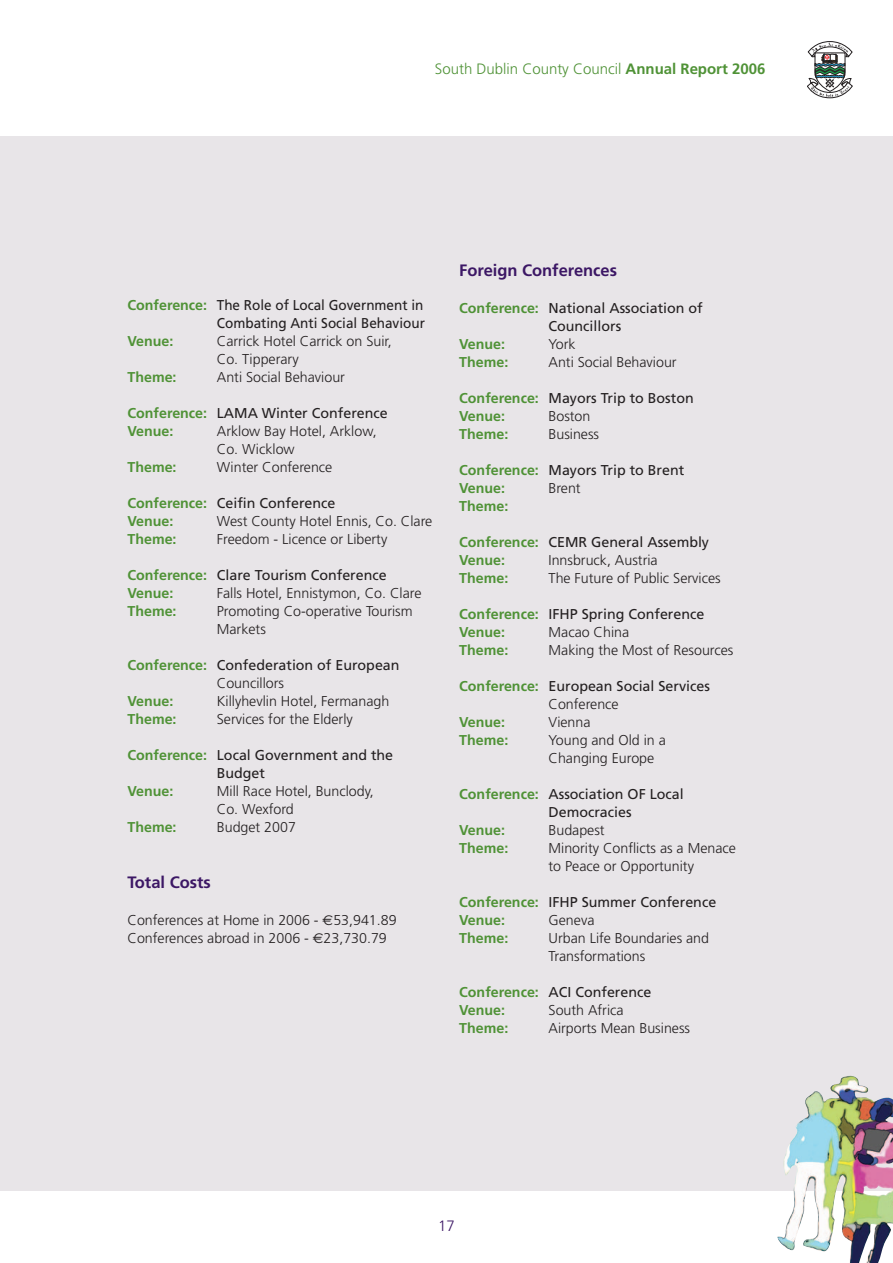
<style>
.page{position:relative;width:893px;height:1263px;background:#fff}
.page>*{position:absolute;margin:0;border:0;box-sizing:border-box;transform-origin:0 0}
.t1{font:700 16.5px "Frutiger";color:#3c1765}
.t2{font:300 15px "Frutiger";color:#4f9236}
.t3{font:300 15px "Frutiger";color:#3c1765}
.t4{font:300 14.25px/18px "Frutiger";color:#231f20}
.t5{font:14.25px/18px "Frutiger";color:#231f20}
.t6{font:700 14.25px/18px "Frutiger";color:#4f9236}
.t7{font:14.25px/18px "Frutiger";color:#231f20;text-align:right;scale:.95 1}
.s1{font-weight:700}
.s2{font-weight:700;color:#4f9236}
.s3{font-weight:400;color:#231f20}
.s4{font-weight:300}
.s5{font-family:"Euro Sans";font-weight:400}
</style>
<div class="page">
<div style="left:0;top:136px;width:893px;height:1055px;background:#e8e5e8"></div>
<img style="left:777px;top:1075px;width:116px;height:188px">
<svg style="left:807px;top:41px;width:46px;height:57px"></svg>
<p class="t2" style="left:435px;top:63px;width:332px">South Dublin County Council <span class="s1">Annual Report 2006</span></p>
<p class="t7" style="left:128px;top:297px;width:314px"><span class="s2">Conference:</span> The Role of Local Government in<br>Combating Anti Social Behaviour</p>
<p class="t6" style="left:128px;top:333px;width:47px">Venue:</p>
<p class="t4" style="left:217px;top:333px;width:177px">Carrick Hotel Carrick on Suir,<br>Co. Tipperary</p>
<p class="t6" style="left:128px;top:369px;width:51px">Theme:</p>
<p class="t4" style="left:217px;top:369px;width:130px">Anti Social Behaviour</p>
<p class="t5" style="left:128px;top:405px;width:262px"><span class="s2">Conference:</span> LAMA Winter Conference<br><span class="s2">Venue:</span></p>
<p class="t4" style="left:217px;top:423px;width:161px">Arklow Bay Hotel, Arklow,<br>Co. Wicklow</p>
<p class="t6" style="left:128px;top:459px;width:51px">Theme:</p>
<p class="t4" style="left:217px;top:459px;width:117px">Winter Conference</p>
<p class="t6" style="left:128px;top:495px;width:209px">Conference: <span class="s3">Ceifin Conference<br></span>Venue:</p>
<p class="t4" style="left:217px;top:513px;width:217px">West County Hotel Ennis, Co. Clare</p>
<p class="t6" style="left:128px;top:531px;width:51px">Theme:</p>
<p class="t4" style="left:217px;top:531px;width:172px">Freedom - Licence or Liberty</p>
<p class="t5" style="left:128px;top:567px;width:261px"><span class="s2">Conference:</span> Clare Tourism Conference<br><span class="s2">Venue:</span></p>
<p class="t4" style="left:217px;top:585px;width:206px">Falls Hotel, Ennistymon, Co. Clare</p>
<p class="t6" style="left:128px;top:603px;width:51px">Theme:</p>
<p class="t4" style="left:217px;top:603px;width:197px">Promoting Co-operative Tourism<br>Markets</p>
<p class="t5" style="left:217px;top:657px;width:184px;text-indent:-89px"><span class="s2">Conference:</span> Confederation of European<br><span class="s4">Councillors</span></p>
<p class="t6" style="left:128px;top:693px;width:47px">Venue:</p>
<p class="t4" style="left:217px;top:693px;width:174px">Killyhevlin Hotel, Fermanagh</p>
<p class="t6" style="left:128px;top:711px;width:51px">Theme:</p>
<p class="t4" style="left:217px;top:711px;width:137px">Services for the Elderly</p>
<p class="t5" style="left:217px;top:747px;width:178px;text-indent:-89px"><span class="s2">Conference:</span> Local Government and the<br>Budget</p>
<p class="t6" style="left:128px;top:783px;width:47px">Venue:</p>
<p class="t4" style="left:217px;top:783px;width:158px">Mill Race Hotel, Bunclody,<br>Co. Wexford</p>
<p class="t6" style="left:128px;top:819px;width:51px">Theme:</p>
<p class="t4" style="left:217px;top:819px;width:81px">Budget 2007</p>
<p class="t1" style="left:128px;top:876px;width:85px">Total Costs</p>
<p class="t4" style="left:128px;top:912px;width:271px">Conferences at Home in 2006 - <span class="s5">€</span>53,941.89<br>Conferences abroad in 2006 - <span class="s5">€</span>23,730.79</p>
<p class="t1" style="left:459px;top:264px;width:159px">Foreign Conferences</p>
<p class="t5" style="left:459px;top:300px;width:245px;text-align:center"><span class="s2">Conference:</span> National Association of<br>Councillors</p>
<p class="t6" style="left:459px;top:336px;width:47px">Venue:</p>
<p class="t4" style="left:549px;top:336px;width:29px">York</p>
<p class="t6" style="left:459px;top:354px;width:51px">Theme:</p>
<p class="t4" style="left:549px;top:354px;width:130px">Anti Social Behaviour</p>
<p class="t5" style="left:459px;top:390px;width:236px"><span class="s2">Conference:</span> Mayors Trip to Boston<br><span class="s2">Venue:</span></p>
<p class="t4" style="left:549px;top:408px;width:43px">Boston</p>
<p class="t6" style="left:459px;top:426px;width:51px">Theme:</p>
<p class="t4" style="left:549px;top:426px;width:52px">Business</p>
<p class="t6" style="left:459px;top:462px;width:227px">Conference: <span class="s3">Mayors Trip to Brent<br></span>Venue:</p>
<p class="t4" style="left:549px;top:480px;width:34px">Brent</p>
<p class="t6" style="left:459px;top:498px;width:51px">Theme:</p>
<p class="t5" style="left:459px;top:534px;width:251px"><span class="s2">Conference:</span> CEMR General Assembly<br><span class="s2">Venue:</span></p>
<p class="t4" style="left:549px;top:552px;width:111px">Innsbruck, Austria</p>
<p class="t6" style="left:459px;top:570px;width:51px">Theme:</p>
<p class="t4" style="left:549px;top:570px;width:174px">The Future of Public Services</p>
<p class="t5" style="left:459px;top:606px;width:247px"><span class="s2">Conference:</span> IFHP Spring Conference<br><span class="s2">Venue:</span></p>
<p class="t4" style="left:549px;top:624px;width:82px">Macao China</p>
<p class="t6" style="left:459px;top:642px;width:51px">Theme:</p>
<p class="t4" style="left:549px;top:642px;width:186px">Making the Most of Resources</p>
<p class="t5" style="left:459px;top:678px;width:252px;text-align:center"><span class="s2">Conference:</span> European Social Services<br><span class="s4">Conference</span></p>
<p class="t6" style="left:459px;top:714px;width:47px">Venue:</p>
<p class="t4" style="left:549px;top:714px;width:44px">Vienna</p>
<p class="t6" style="left:459px;top:732px;width:51px">Theme:</p>
<p class="t4" style="left:549px;top:732px;width:119px">Young and Old in a<br>Changing Europe</p>
<p class="t5" style="left:549px;top:786px;width:137px;text-indent:-89px"><span class="s2">Conference:</span> Association OF Local<br>Democracies</p>
<p class="t6" style="left:459px;top:822px;width:47px">Venue:</p>
<p class="t4" style="left:549px;top:822px;width:58px">Budapest</p>
<p class="t6" style="left:459px;top:840px;width:51px">Theme:</p>
<p class="t4" style="left:549px;top:840px;width:189px">Minority Conflicts as a Menace to Peace or Opportunity</p>
<p class="t5" style="left:459px;top:894px;width:258px"><span class="s2">Conference:</span> IFHP Summer Conference<br><span class="s2">Venue:</span></p>
<p class="t4" style="left:549px;top:912px;width:47px">Geneva</p>
<p class="t6" style="left:459px;top:930px;width:51px">Theme:</p>
<p class="t4" style="left:549px;top:930px;width:162px">Urban Life Boundaries and<br>Transformations</p>
<p class="t6" style="left:459px;top:984px;width:194px">Conference: <span class="s3">ACI Conference<br></span>Venue:</p>
<p class="t4" style="left:549px;top:1002px;width:77px">South Africa</p>
<p class="t6" style="left:459px;top:1020px;width:51px">Theme:</p>
<p class="t4" style="left:549px;top:1020px;width:143px">Airports Mean Business</p>
<p class="t3" style="left:438px;top:1219px;width:18px">17</p>
</div>
